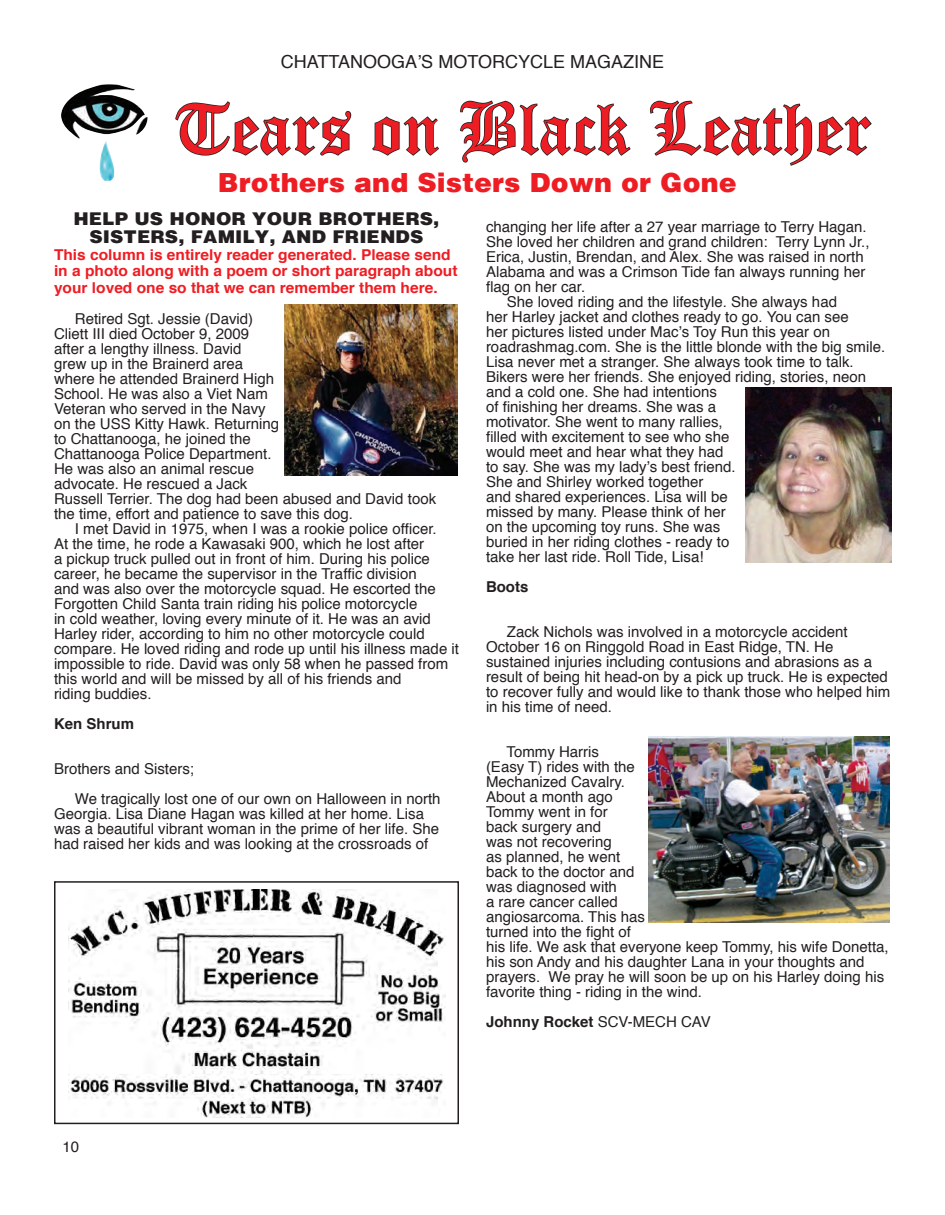
<style>
.page{position:relative;width:945px;height:1215px;background:#fff}
.page>*{position:absolute;margin:0;border:0;box-sizing:border-box;transform-origin:0 0}
.t1{font:72px "Old English Text";color:#ee1d23}
.t2{font:900 27px "Helvetica";color:#ee1d23}
.t3{font:900 18px/18px "Helvetica";color:#231f20;text-align:center}
.t4{font:18px "Helvetica";color:#231f20}
.t5{font:15px/15px "Helvetica";color:#231f20}
.t6{font:700 15px/16.5px "Helvetica";color:#ee1d23}
.t7{font:700 15px "Helvetica";color:#231f20}
.s1{font-weight:400}
</style>
<div class="page">
<svg style="left:175px;top:101px;width:177px;height:55px"></svg>
<svg style="left:372px;top:116px;width:67px;height:40px"></svg>
<svg style="left:460px;top:100px;width:171px;height:63px"></svg>
<svg style="left:650px;top:100px;width:222px;height:66px"></svg>
<img style="left:62px;top:84px;width:85px;height:97px">
<img style="left:69px;top:889px;width:376px;height:228px">
<div style="left:54px;top:881px;width:405px;height:243px;border:2px solid #231f20"></div>
<img style="left:285px;top:305px;width:172px;height:170px">
<img style="left:745px;top:387px;width:146px;height:175px">
<img style="left:648px;top:737px;width:242px;height:186px">
<p class="t4" style="left:281px;top:47px;width:385px">CHATTANOOGA’S MOTORCYCLE MAGAZINE</p>
<p class="t1" style="left:174px;top:83px;width:700px">Tears on Black Leather</p>
<p class="t2" style="left:218px;top:166px;width:520px">Brothers and Sisters Down or Gone</p>
<p class="t3" style="left:73px;top:210px;width:368px">HELP US HONOR YOUR BROTHERS,<br>SISTERS, FAMILY, AND FRIENDS</p>
<p class="t6" style="left:54px;top:246px;width:405px">This column is entirely reader generated. Please send in a photo along with a poem or short paragraph about</p>
<p class="t6" style="left:54px;top:279px;width:385px">your loved one so that we can remember them here.</p>
<p class="t5" style="left:54px;top:312px;width:384px;text-indent:21px">Retired Sgt. Jessie (David)<br>Cliett III died October 9, 2009<br>after a lengthy illness. David<br>grew up in the Brainerd area<br>where he attended Brainerd High<br>School. He was also a Viet Nam<br>Veteran who served in the Navy<br>on the USS Kitty Hawk. Returning<br>to Chattanooga, he joined the<br>Chattanooga Police Department.<br>He was also an animal rescue<br>advocate. He rescued a Jack<br>Russell Terrier. The dog had been abused and David took the time, effort and patience to save this dog.</p>
<p class="t5" style="left:54px;top:522px;width:406px;text-indent:21px">I met David in 1975, when I was a rookie police officer.<br>At the time, he rode a Kawasaki 900, which he lost after<br>a pickup truck pulled out in front of him. During his police career, he became the supervisor in the Traffic division<br>and was also over the motorcycle squad. He escorted the Forgotten Child Santa train riding his police motorcycle<br>in cold weather, loving every minute of it. He was an avid Harley rider, according to him no other motorcycle could compare. He loved riding and rode up until his illness made it impossible to ride. David was only 58 when he passed from this world and will be missed by all of his friends and</p>
<p class="t5" style="left:54px;top:687px;width:99px">riding buddies.</p>
<p class="t7" style="left:54px;top:712px;width:82px">Ken Shrum</p>
<p class="t5" style="left:54px;top:762px;width:142px">Brothers and Sisters;</p>
<p class="t5" style="left:54px;top:792px;width:388px;text-indent:21px">We tragically lost one of our own on Halloween in north Georgia. Lisa Diane Hagan was killed at her home. Lisa was a beautiful vibrant woman in the prime of her life. She had raised her kids and was looking at the crossroads of</p>
<p class="t5" style="left:486px;top:219px;width:385px">changing her life after a 27 year marriage to Terry Hagan.<br>She loved her children and grand children: Terry Lynn Jr., Erica, Justin, Brendan, and Alex. She was raised in north Alabama and was a Crimson Tide fan always running her flag on her car.</p>
<p class="t5" style="left:486px;top:294px;width:401px;text-indent:21px">She loved riding and the lifestyle. She always had<br>her Harley jacket and clothes ready to go. You can see<br>her pictures listed under Mac’s Toy Run this year on roadrashmag.com. She is the little blonde with the big smile.<br>Lisa never met a stranger. She always took time to talk.<br>Bikers were her friends. She enjoyed riding, stories, neon and a cold one. She had intentions<br>of finishing her dreams. She was a<br>motivator. She went to many rallies,<br>filled with excitement to see who she<br>would meet and hear what they had<br>to say. She was my lady’s best friend.<br>She and Shirley worked together<br>and shared experiences. Lisa will be<br>missed by many. Please think of her<br>on the upcoming toy runs. She was<br>buried in her riding clothes - ready to<br>take her last ride. Roll Tide, Lisa!</p>
<p class="t7" style="left:486px;top:574px;width:44px">Boots</p>
<p class="t5" style="left:486px;top:624px;width:406px;text-indent:21px">Zack Nichols was involved in a motorcycle accident October 16 on Ringgold Road in East Ridge, TN. He sustained injuries including contusions and abrasions as a result of being hit head-on by a pick up truck. He is expected to recover fully and would like to thank those who helped him in his time of need.</p>
<p class="t5" style="left:486px;top:744px;width:404px;text-indent:21px">Tommy Harris<br>(Easy T) rides with the<br>Mechanized Cavalry.<br>About a month ago<br>Tommy went in for<br>back surgery and<br>was not recovering<br>as planned, he went<br>back to the doctor and<br>was diagnosed with<br>a rare cancer called<br>angiosarcoma. This has<br>turned into the fight of<br>his life. We ask that everyone keep Tommy, his wife Donetta, his son Andy and his daughter Lana in your thoughts and prayers. We pray he will soon be up on his Harley doing his favorite thing - riding in the wind.</p>
<p class="t7" style="left:486px;top:1009px;width:226px">Johnny Rocket <span class="s1">SCV-MECH CAV</span></p>
<p class="t5" style="left:63px;top:1140px;width:18px">10</p>
</div>
